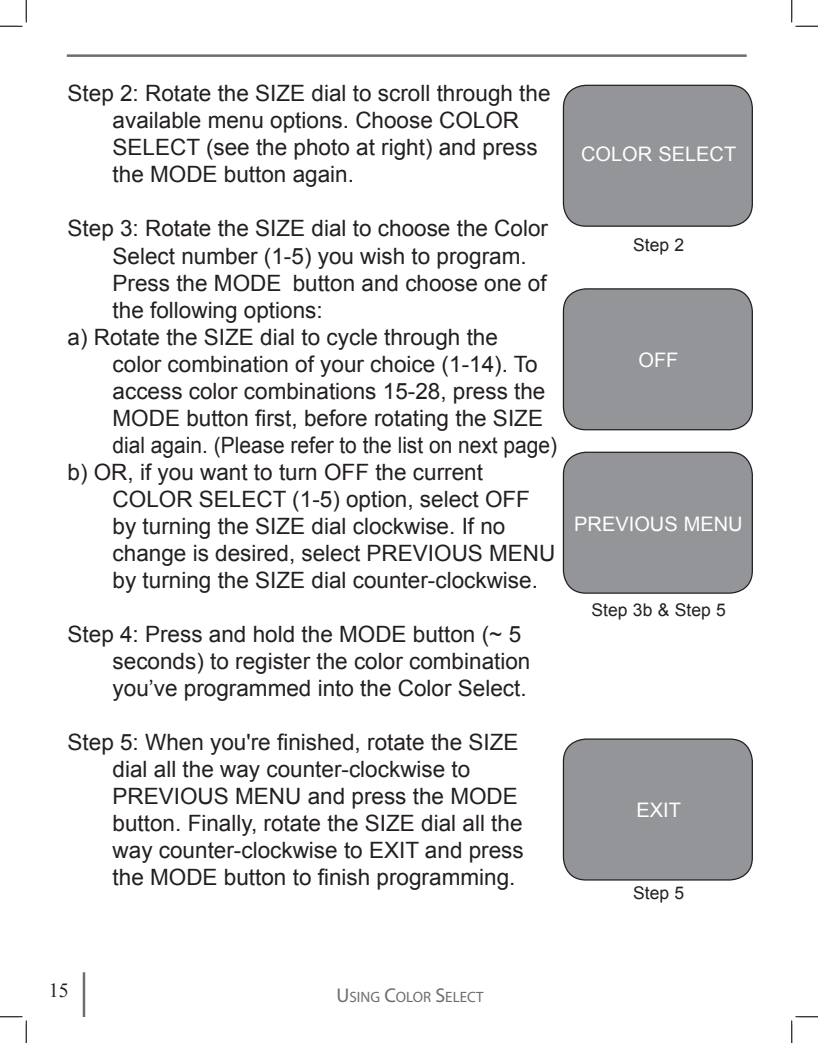
<style>
.page{position:relative;width:818px;height:1043px;background:#fff}
.page>*{position:absolute;margin:0;border:0;box-sizing:border-box;transform-origin:0 0}
.t1{font:22.5px/27px "Arial";color:#231f20}
.t2{font:22.5px "Arial";color:#231f20;scale:.93 1}
.t3{font:20px "Arial";color:#fff}
.t4{font:20px "Times New Roman";color:#231f20}
.t5{font:17.5px "Arial";color:#231f20}
.t6{font:15px "Myriad Pro";color:#6c6d70}
.s1{font-size:20px}
</style>
<div class="page">
<hr style="left:83px;top:972px;width:2px;height:44px;background:#6c6d70">
<hr style="left:67px;top:54px;width:679px;height:3px;background:#6c6d70">
<div style="left:563px;top:85px;width:189px;height:141px;background:#939598;border-radius:22px"></div>
<div style="left:562px;top:85px;width:190px;height:142px;border:1px solid #231f20;border-radius:22px"></div>
<div style="left:563px;top:289px;width:189px;height:141px;background:#939598;border-radius:22px"></div>
<div style="left:562px;top:288px;width:190px;height:142px;border:1px solid #231f20;border-radius:22px"></div>
<div style="left:563px;top:452px;width:189px;height:141px;background:#939598;border-radius:22px"></div>
<div style="left:562px;top:451px;width:190px;height:142px;border:1px solid #231f20;border-radius:22px"></div>
<div style="left:563px;top:739px;width:189px;height:141px;background:#939598;border-radius:22px"></div>
<div style="left:562px;top:738px;width:190px;height:142px;border:1px solid #231f20;border-radius:22px"></div>
<svg style="left:0;top:0;width:27px;height:27px"></svg>
<svg style="left:0;top:1016px;width:27px;height:26px"></svg>
<svg style="left:791px;top:0;width:27px;height:27px"></svg>
<svg style="left:791px;top:1016px;width:27px;height:26px"></svg>
<p class="t1" style="left:112px;top:80px;width:439px;text-indent:-45px">Step 2: Rotate the SIZE dial to scroll through the available menu options. Choose COLOR SELECT (see the photo at right) and press the MODE button again.</p>
<p class="t1" style="left:68px;top:215px;width:482px">Step 3: Rotate the SIZE dial to choose the Color</p>
<p class="t1" style="left:112px;top:242px;width:415px">Select number (1-5) you wish to program.</p>
<p class="t1" style="left:112px;top:269px;width:435px">Press the MODE button and choose one of</p>
<p class="t1" style="left:112px;top:296px;width:212px">the following options:</p>
<p class="t1" style="left:68px;top:323px;width:432px">a) Rotate the SIZE dial to cycle through the</p>
<p class="t1" style="left:112px;top:350px;width:426px">color combination of your choice (1-14). To</p>
<p class="t1" style="left:112px;top:377px;width:434px">access color combinations 15-28, press the</p>
<p class="t1" style="left:112px;top:404px;width:432px">MODE button first, before rotating the SIZE</p>
<p class="t2" style="left:112px;top:430px;width:479px">dial again. (Please refer to the list on next page)</p>
<p class="t1" style="left:68px;top:458px;width:417px">b) OR, if you want to turn OFF the current</p>
<p class="t1" style="left:112px;top:485px;width:419px">COLOR SELECT (1-5) option, select OFF</p>
<p class="t1" style="left:112px;top:512px;width:394px">by turning the SIZE dial clockwise. If no</p>
<p class="t1" style="left:112px;top:539px;width:444px">change is desired, select PREVIOUS MENU</p>
<p class="t1" style="left:112px;top:566px;width:427px">by turning the SIZE dial counter-clockwise.</p>
<p class="t1" style="left:112px;top:620px;width:419px;text-indent:-45px">Step 4: Press and hold the MODE button (~ 5 seconds) to register the color combination you’ve programmed into the Color Select.</p>
<p class="t1" style="left:112px;top:728px;width:413px;text-indent:-45px">Step 5: When you're finished, rotate the SIZE dial all the way counter-clockwise to PREVIOUS MENU and press the MODE button. Finally, rotate the SIZE dial all the way counter-clockwise to EXIT and press the MODE button to finish programming.</p>
<p class="t3" style="left:581px;top:141px;width:157px">COLOR SELECT</p>
<p class="t5" style="left:633px;top:233px;width:53px">Step 2</p>
<p class="t3" style="left:638px;top:346px;width:41px">OFF</p>
<p class="t3" style="left:574px;top:511px;width:170px">PREVIOUS MENU</p>
<p class="t5" style="left:591px;top:598px;width:136px">Step 3b &amp; Step 5</p>
<p class="t3" style="left:636px;top:796px;width:46px">EXIT</p>
<p class="t5" style="left:633px;top:881px;width:53px">Step 5</p>
<p class="t4" style="left:49px;top:976px;width:21px">15</p>
<p class="t6" style="left:336px;top:987px;width:149px"><span class="s1">U</span>SING <span class="s1">C</span>OLOR <span class="s1">S</span>ELECT</p>
</div>
